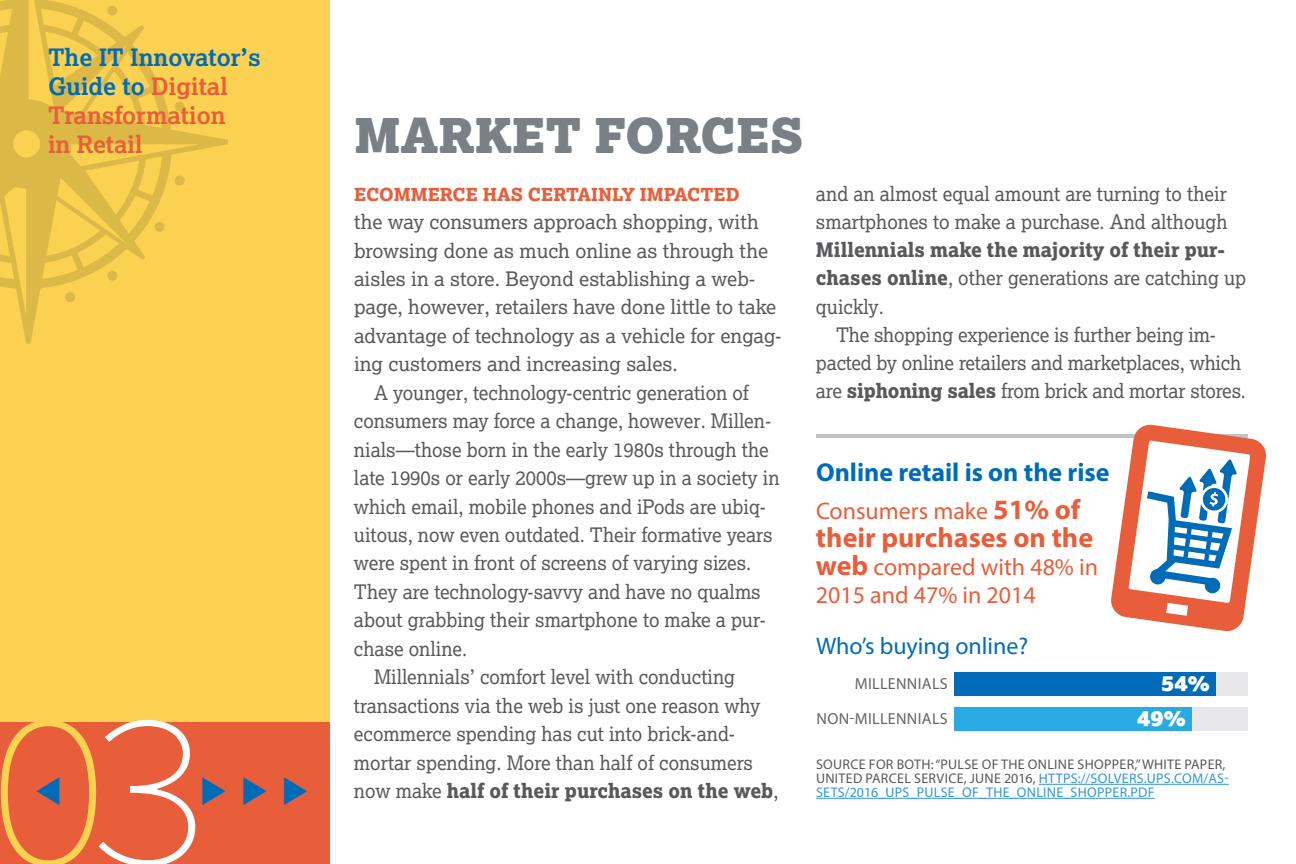
<style>
.page{position:relative;width:1296px;height:864px;background:#fff}
.page>*{position:absolute;margin:0;border:0;box-sizing:border-box;transform-origin:0 0}
.t1{font:200 220.6px "Source Code Pro";color:#fff}
.t2{font:900 48px "Lexia";color:#7b8087}
.t3{font:700 28px "Myriad Pro";color:#e85e3b}
.t4{font:700 26px "Myriad Pro";color:#006cb7}
.t5{font:24px/28px "Myriad Pro";color:#e85e3b}
.t6{font:700 24px/28.8px "Lexia";color:#e85e3b}
.t7{font:24px "Myriad Pro";color:#006cb7}
.t8{font:900 22px/34.6px "Lexia";color:#fff}
.t9{font:20px/28.2px "Lexia";color:#58595b;scale:.95 1}
.t10{font:20px "Lexia";color:#58595b}
.t11{font:800 20px "Lexia";color:#58595b;scale:.95 1}
.t12{font:800 18px "Lexia";color:#e85e3b}
.t13{font:16px/35px "Myriad Pro";letter-spacing:.02em;color:#636466;text-align:right}
.t14{font:14px/14px "Myriad Pro";letter-spacing:.02em;color:#58595b}
.s1{color:#006cb7}
.s2{font-weight:400}
.s3{font-weight:800}
.s4{font-weight:700;font-size:28px}
.s5{color:#3397d1}
</style>
<div class="page">
<div style="left:0;top:0;width:330px;height:821px;background:#fad150"></div>
<div style="left:0;top:722px;width:330px;height:142px;background:#e85e3b"></div>
<svg style="left:0;top:0;width:214px;height:330px"></svg>
<hr style="left:1039px;top:784px;width:190px;height:1px;background:#3397d1">
<hr style="left:816px;top:798px;width:339px;height:1px;background:#3397d1">
<hr style="left:816px;top:434px;width:432px;height:4px;background:#c0c3c7">
<svg style="left:1111px;top:424px;width:155px;height:208px"></svg>
<div style="left:1124px;top:707px;width:124px;height:24px;background:#e7e7e9"></div>
<div style="left:1124px;top:672px;width:124px;height:24px;background:#e7e7e9"></div>
<div style="left:955px;top:707px;width:237px;height:24px;background:#29aae3"></div>
<div style="left:955px;top:672px;width:261px;height:24px;background:#006cb7"></div>
<svg style="left:1px;top:722px;width:95px;height:142px"></svg>
<p class="t6" style="left:48px;top:43px;width:214px"><span class="s1">The IT Innovator’s<br>Guide to</span> Digital<br>Transformation<br>in Retail</p>
<h1 class="t1" style="left:83px;top:647px;width:228px"><sup>◆</sup>3 <sup>◆◆</sup></h1>
<h2 class="t2" style="left:354px;top:107px;width:451px">MARKET FORCES</h2>
<p class="t12" style="left:354px;top:184px;width:387px">ECOMMERCE HAS CERTAINLY IMPACTED</p>
<p class="t10" style="left:354px;top:210px;width:406px">the way consumers approach shopping, with</p>
<p class="t10" style="left:354px;top:239px;width:416px">browsing done as much online as through the</p>
<p class="t10" style="left:354px;top:267px;width:403px">aisles in a store. Beyond establishing a web-</p>
<p class="t10" style="left:354px;top:295px;width:424px">page, however, retailers have done little to take</p>
<p class="t10" style="left:354px;top:324px;width:429px">advantage of technology as a vehicle for engag-</p>
<p class="t10" style="left:354px;top:352px;width:325px">ing customers and increasing sales.</p>
<p class="t9" style="left:374px;top:379px;width:396px">A younger, technology-centric generation of</p>
<p class="t9" style="left:354px;top:407px;width:441px">consumers may force a change, however. Millen-</p>
<p class="t9" style="left:354px;top:436px;width:438px">nials—those born in the early 1980s through the</p>
<p class="t9" style="left:354px;top:464px;width:449px">late 1990s or early 2000s—grew up in a society in</p>
<p class="t9" style="left:354px;top:492px;width:435px">which email, mobile phones and iPods are ubiq-</p>
<p class="t9" style="left:354px;top:521px;width:442px">uitous, now even outdated. Their formative years</p>
<p class="t9" style="left:354px;top:549px;width:420px">were spent in front of screens of varying sizes.</p>
<p class="t9" style="left:354px;top:578px;width:430px">They are technology-savvy and have no qualms</p>
<p class="t9" style="left:354px;top:606px;width:435px">about grabbing their smartphone to make a pur-</p>
<p class="t9" style="left:354px;top:635px;width:121px">chase online.</p>
<p class="t9" style="left:374px;top:663px;width:382px">Millennials’ comfort level with conducting</p>
<p class="t9" style="left:354px;top:692px;width:429px">transactions via the web is just one reason why</p>
<p class="t9" style="left:354px;top:720px;width:402px">ecommerce spending has cut into brick-and-</p>
<p class="t9" style="left:354px;top:748px;width:421px">mortar spending. More than half of consumers</p>
<p class="t11" style="left:354px;top:779px;width:448px"><span class="s2">now make</span> half of their purchases on the web<span class="s2">,</span></p>
<p class="t9" style="left:816px;top:180px;width:435px">and an almost equal amount are turning to their smartphones to make a purchase. And although</p>
<p class="t11" style="left:816px;top:238px;width:432px">Millennials make the majority of their pur-</p>
<p class="t9" style="left:816px;top:264px;width:454px"><span class="s3">chases online</span>, other generations are catching up</p>
<p class="t9" style="left:816px;top:292px;width:73px">quickly.</p>
<p class="t9" style="left:836px;top:321px;width:402px">The shopping experience is further being im-</p>
<p class="t9" style="left:816px;top:349px;width:449px">pacted by online retailers and marketplaces, which</p>
<p class="t9" style="left:816px;top:377px;width:454px">are <span class="s3">siphoning sales</span> from brick and mortar stores.</p>
<h3 class="t4" style="left:816px;top:455px;width:295px">Online retail is on the rise</h3>
<p class="t5" style="left:816px;top:497px;width:266px">Consumers make <span class="s4">51% of</span></p>
<h3 class="t3" style="left:816px;top:519px;width:279px">their purchases on the</h3>
<p class="t5" style="left:816px;top:553px;width:284px"><span class="s4">web</span> compared with 48% in<br>2015 and 47% in 2014</p>
<p class="t7" style="left:816px;top:632px;width:214px">Who’s buying online?</p>
<p class="t13" style="left:817px;top:666px;width:133px">MILLENNIALS<br>NON-MILLENNIALS</p>
<p class="t8" style="left:1137px;top:666px;width:74px;text-indent:24px">54%<br>49%</p>
<p class="t14" style="left:816px;top:757px;width:414px">SOURCE FOR BOTH: “PULSE OF THE ONLINE SHOPPER,” WHITE PAPER,<br>UNITED PARCEL SERVICE, JUNE 2016, <span class="s5">HTTPS://SOLVERS.UPS.COM/AS-<br>SETS/2016_UPS_PULSE_OF_THE_ONLINE_SHOPPER.PDF</span></p>
</div>
